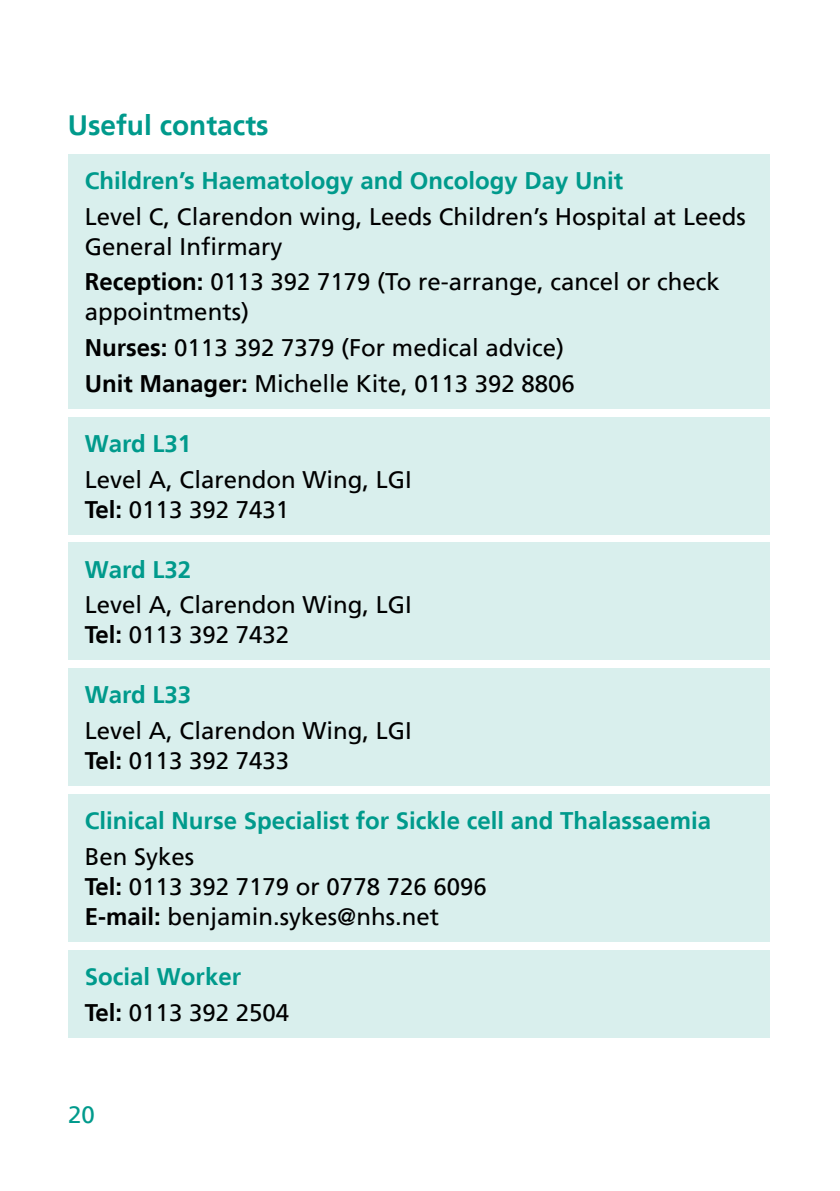
<style>
.page{position:relative;width:840px;height:1191px;background:#fff}
.page>*{position:absolute;margin:0;border:0;box-sizing:border-box;transform-origin:0 0}
.Main_Headings{font:700 28px "Frutiger LT";color:#009a8c}
.Body_Text{font:24px/30px "Frutiger LT";color:#000}
.Sub_Heading{font:700 24px "Frutiger LT";color:#009a8c}
.t1{font:24px "Frutiger LT";color:#009a8c}
.s1{font-weight:700}
</style>
<div class="page">
<div style="left:68px;top:154px;width:701px;height:255px;background:#d9efed"></div>
<div style="left:68px;top:417px;width:701px;height:117px;background:#d9efed"></div>
<div style="left:68px;top:542px;width:701px;height:118px;background:#d9efed"></div>
<div style="left:68px;top:668px;width:701px;height:118px;background:#d9efed"></div>
<div style="left:68px;top:794px;width:701px;height:147px;background:#d9efed"></div>
<div style="left:68px;top:949px;width:701px;height:88px;background:#d9efed"></div>
<p class="Main_Headings" style="left:68px;top:108px;width:202px">Useful contacts</p>
<p class="Sub_Heading" style="left:85px;top:167px;width:539px">Children’s Haematology and Oncology Day Unit</p>
<p class="Body_Text" style="left:85px;top:201px;width:662px">Level C, Clarendon wing, Leeds Children’s Hospital at Leeds<br>General Infirmary</p>
<p class="Body_Text" style="left:85px;top:267px;width:636px"><span class="s1">Reception:</span> 0113 392 7179 (To re-arrange, cancel or check appointments)</p>
<p class="Body_Text" style="left:85px;top:333px;width:480px"><span class="s1">Nurses:</span> 0113 392 7379 (For medical advice)</p>
<p class="Body_Text" style="left:85px;top:368px;width:491px"><span class="s1">Unit Manager:</span> Michelle Kite, 0113 392 8806</p>
<p class="Sub_Heading" style="left:85px;top:429px;width:108px">Ward L31</p>
<p class="Body_Text" style="left:85px;top:464px;width:328px">Level A, Clarendon Wing, LGI<br><span class="s1">Tel:</span> 0113 392 7431</p>
<p class="Sub_Heading" style="left:85px;top:555px;width:108px">Ward L32</p>
<p class="Body_Text" style="left:85px;top:590px;width:328px">Level A, Clarendon Wing, LGI<br><span class="s1">Tel:</span> 0113 392 7432</p>
<p class="Sub_Heading" style="left:85px;top:681px;width:108px">Ward L33</p>
<p class="Body_Text" style="left:85px;top:716px;width:328px">Level A, Clarendon Wing, LGI<br><span class="s1">Tel:</span> 0113 392 7433</p>
<p class="Sub_Heading" style="left:85px;top:806px;width:627px">Clinical Nurse Specialist for Sickle cell and Thalassaemia</p>
<p class="Body_Text" style="left:85px;top:841px;width:403px">Ben Sykes<br><span class="s1">Tel:</span> 0113 392 7179 or 0778 726 6096<br><span class="s1">E-mail:</span> benjamin.sykes@nhs.net</p>
<p class="Sub_Heading" style="left:85px;top:962px;width:158px">Social Worker</p>
<p class="Body_Text" style="left:85px;top:997px;width:206px"><span class="s1">Tel:</span> 0113 392 2504</p>
<p class="t1" style="left:68px;top:1101px;width:28px">20</p>
</div>
